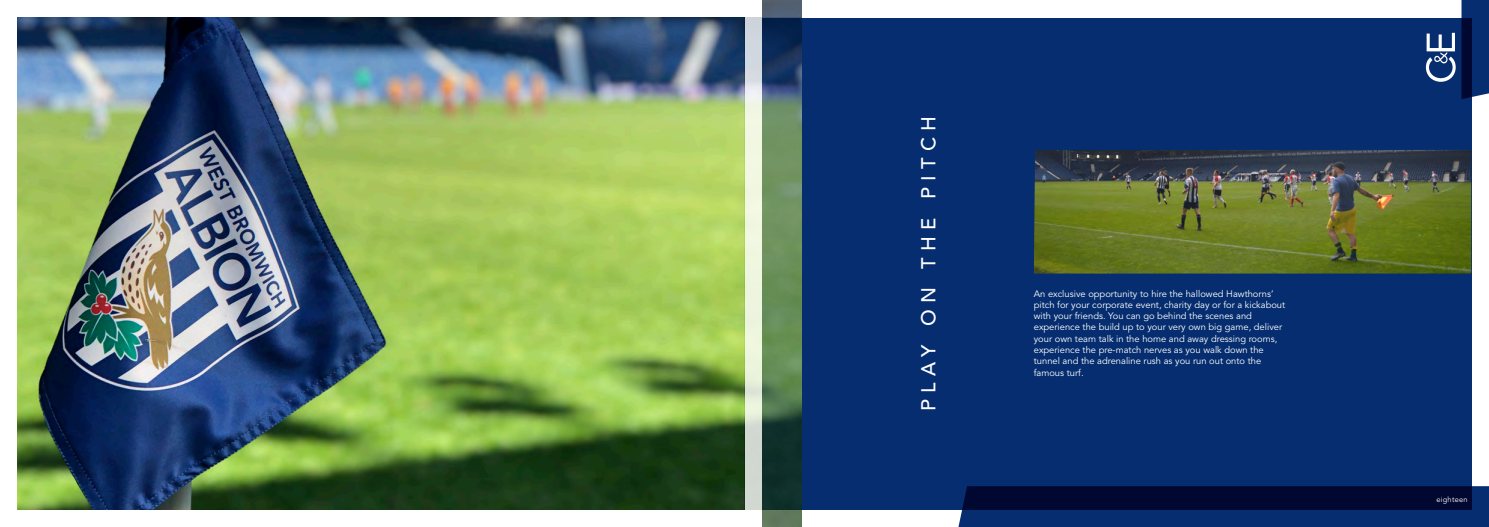
<style>
.page{position:relative;width:1489px;height:527px;background:#fff}
.page>*{position:absolute;margin:0;border:0;box-sizing:border-box;transform-origin:0 0}
.t1{font:500 20px "Avenir";letter-spacing:.32em;color:#fff}
.t2{font:9.38px/11.2px "Avenir";color:#fff}
.t3{font:7.5px "Avenir";letter-spacing:.03em;color:#fff}
</style>
<div class="page">
<div style="left:762px;top:18px;width:708px;height:490px;background:#052d6f"></div>
<svg style="left:943px;top:485px;width:545px;height:41px;background:#061b4f"></svg>
<img style="left:18px;top:18px;width:744px;height:490px">
<svg style="left:1425px;top:33px;width:30px;height:49px"></svg>
<img style="left:762px;top:0;width:39px;height:526px">
<svg style="left:1461px;top:0;width:27px;height:99px;background:#09265e"></svg>
<img style="left:1033px;top:150px;width:437px;height:123px">
<p class="t1" style="left:917px;top:411px;width:297px;rotate:-90deg">PLAY ON THE PITCH</p>
<p class="t2" style="left:1033px;top:288px;width:253px">An exclusive opportunity to hire the hallowed Hawthorns’ pitch for your corporate event, charity day or for a kickabout with your friends. You can go behind the scenes and experience the build up to your very own big game, deliver your own team talk in the home and away dressing rooms, experience the pre-match nerves as you walk down the tunnel and the adrenaline rush as you run out onto the famous turf.</p>
<p class="t3" style="left:1436px;top:495px;width:33px">eighteen</p>
</div>
